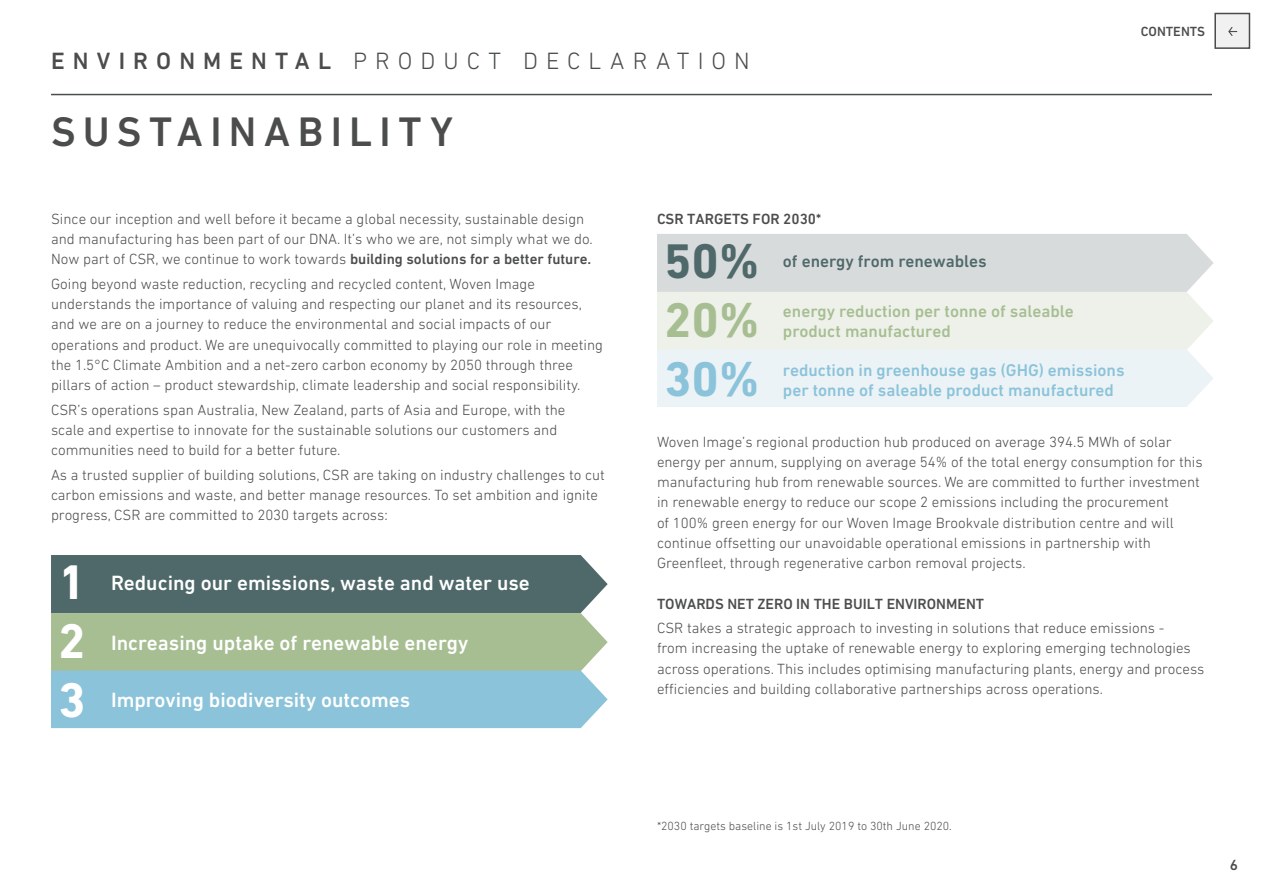
<style>
.page{position:relative;width:1263px;height:893px;background:#fff}
.page>*{position:absolute;margin:0;border:0;box-sizing:border-box;transform-origin:0 0}
.t1{font:700 49.5px "DIN Next LT Pro";color:#4f696a}
.t2{font:700 49.5px "DIN Next LT Pro";color:#a7be93}
.t3{font:700 49.5px "DIN Next LT Pro";color:#8bc3da}
.t4{font:700 49.5px/58.9px "DIN Next LT Pro";color:#fff;text-align:justify}
.t5{font:500 42px "DIN Next LT Pro";letter-spacing:.18em;color:#4b4c4c}
.t6{font:300 24px "DIN Next LT Pro";letter-spacing:.335em;color:#4b4c4c}
.t7{font:500 21px "DIN Next LT Pro";color:#fff}
.t8{font:500 17.25px/19.5px "DIN Next LT Pro";color:#8bc3da}
.t9{font:500 17.25px/19.5px "DIN Next LT Pro";color:#a7be93}
.t10{font:500 17.25px "DIN Next LT Pro";color:#4f696a}
.t11{font:300 15px/20.2px "DIN Next LT Pro";color:#4b4c4c}
.t12{font:500 15px "DIN Next LT Pro";color:#4b4c4c}
.t13{font:500 13.5px "DIN Next LT Pro";color:#4b4c4c}
.t14{font:300 12px "DIN Next LT Pro";color:#4b4c4c}
.s1{font-weight:500}
</style>
<div class="page">
<div style="left:1214px;top:13px;width:36px;height:36px;background:#f1f1f2;border:2px solid #4b4c4c"></div>
<svg style="left:1228px;top:27px;width:9px;height:9px"></svg>
<hr style="left:51px;top:94px;width:1161px;height:1px;background:#4b4c4c">
<svg style="left:657px;top:234px;width:556px;height:173px;background:#e6eae9"></svg>
<svg style="left:51px;top:555px;width:557px;height:173px;background:#83a59f"></svg>
<h3 class="t6" style="left:51px;top:47px;width:700px"><span class="s1">ENVIRONMENTAL</span> PRODUCT DECLARATION</h3>
<h2 class="t5" style="left:51px;top:108px;width:403px">SUSTAINABILITY</h2>
<p class="t13" style="left:1141px;top:23px;width:66px">CONTENTS</p>
<p class="t11" style="left:51px;top:208px;width:543px">Since our inception and well before it became a global necessity, sustainable design and manufacturing has been part of our DNA. It’s who we are, not simply what we do.<br>Now part of CSR, we continue to work towards <span class="s1">building solutions for a better future.</span></p>
<p class="t11" style="left:51px;top:273px;width:553px">Going beyond waste reduction, recycling and recycled content, Woven Image understands the importance of valuing and respecting our planet and its resources, and we are on a journey to reduce the environmental and social impacts of our operations and product. We are unequivocally committed to playing our role in meeting the 1.5°C Climate Ambition and a net-zero carbon economy by 2050 through three pillars of action – product stewardship, climate leadership and social responsibility.</p>
<p class="t11" style="left:51px;top:399px;width:516px">CSR’s operations span Australia, New Zealand, parts of Asia and Europe, with the scale and expertise to innovate for the sustainable solutions our customers and communities need to build for a better future.</p>
<p class="t11" style="left:51px;top:464px;width:555px">As a trusted supplier of building solutions, CSR are taking on industry challenges to cut carbon emissions and waste, and better manage resources. To set ambition and ignite progress, CSR are committed to 2030 targets across:</p>
<h1 class="t4" style="left:58px;top:553px;width:29px">1<br>2<br>3</h1>
<h3 class="t7" style="left:111px;top:571px;width:420px">Reducing our emissions, waste and water use</h3>
<h3 class="t7" style="left:111px;top:630px;width:358px">Increasing uptake of renewable energy</h3>
<h3 class="t7" style="left:111px;top:688px;width:301px">Improving biodiversity outcomes</h3>
<p class="t12" style="left:657px;top:210px;width:166px">CSR TARGETS FOR 2030*</p>
<h1 class="t1" style="left:664px;top:232px;width:97px">50%</h1>
<h1 class="t2" style="left:664px;top:291px;width:97px">20%</h1>
<h1 class="t3" style="left:664px;top:350px;width:97px">30%</h1>
<p class="t10" style="left:783px;top:251px;width:205px">of energy from renewables</p>
<p class="t9" style="left:783px;top:302px;width:292px">energy reduction per tonne of saleable product manufactured</p>
<p class="t8" style="left:783px;top:361px;width:343px">reduction in greenhouse gas (GHG) emissions per tonne of saleable product manufactured</p>
<p class="t11" style="left:657px;top:431px;width:547px">Woven Image’s regional production hub produced on average 394.5 MWh of solar energy per annum, supplying on average 54% of the total energy consumption for this manufacturing hub from renewable sources. We are committed to further investment in renewable energy to reduce our scope 2 emissions including the procurement<br>of 100% green energy for our Woven Image Brookvale distribution centre and will continue offsetting our unavoidable operational emissions in partnership with Greenfleet, through regenerative carbon removal projects.</p>
<p class="t12" style="left:657px;top:595px;width:329px">TOWARDS NET ZERO IN THE BUILT ENVIRONMENT</p>
<p class="t11" style="left:657px;top:618px;width:549px">CSR takes a strategic approach to investing in solutions that reduce emissions -<br>from increasing the uptake of renewable energy to exploring emerging technologies across operations. This includes optimising manufacturing plants, energy and process efficiencies and building collaborative partnerships across operations.</p>
<p class="t14" style="left:657px;top:819px;width:296px">*2030 targets baseline is 1st July 2019 to 30th June 2020.</p>
<p class="t12" style="left:1230px;top:856px;width:10px">6</p>
</div>
